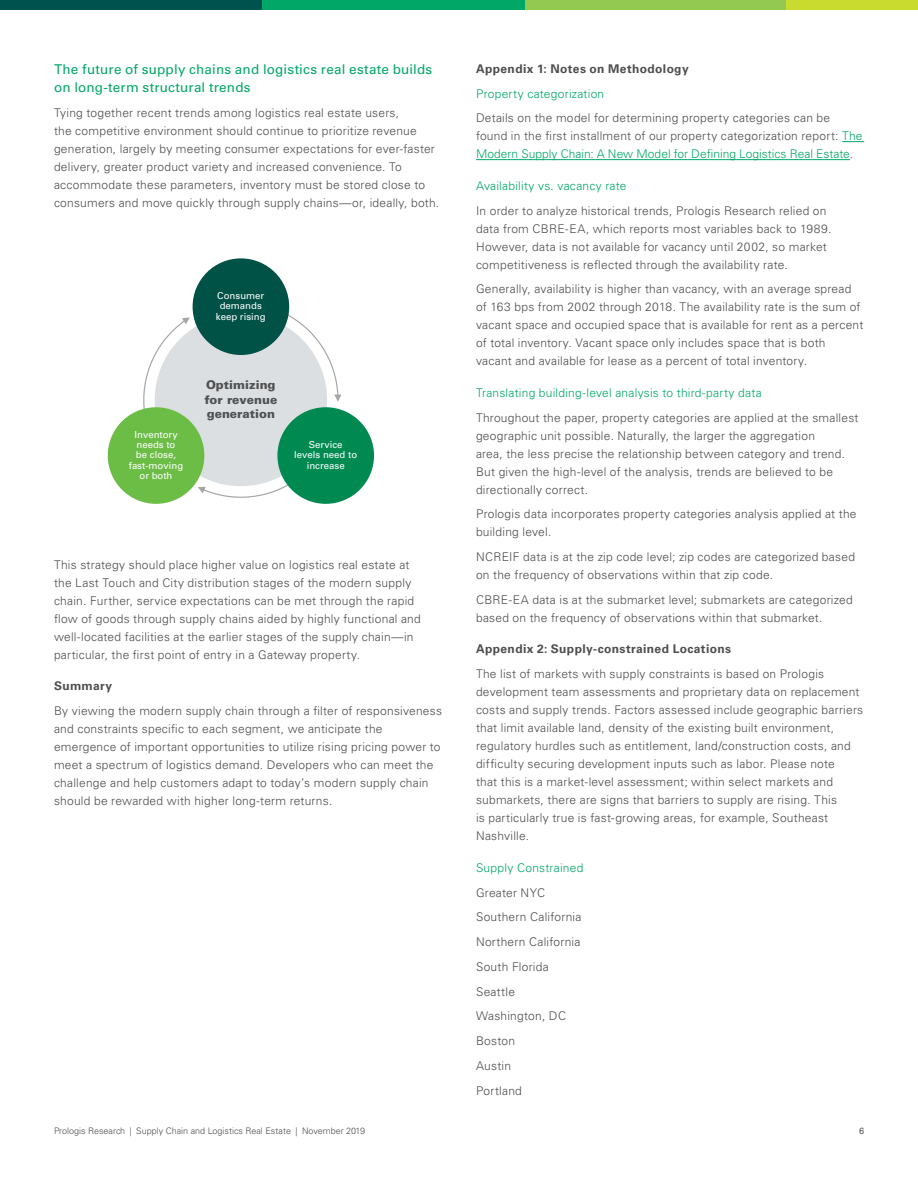
<style>
.page{position:relative;width:918px;height:1188px;background:#fff}
.page>*{position:absolute;margin:0;border:0;box-sizing:border-box;transform-origin:0 0}
.t1{font:13.5px/18px "Univers LT Std";letter-spacing:.015em;color:#00a766}
.t2{font:300 12px/18px "Univers LT Std";letter-spacing:.02em;color:#4c4d4d}
.t3{font:300 12px "Univers LT Std";letter-spacing:.02em;color:#00a766}
.t4{font:700 12px "Univers LT Std";letter-spacing:.03em;color:#4c4d4d}
.t5{font:900 11.85px/14.4px "Univers LT Std";color:#4f5052}
.t6{font:9.6px/10.4px "Univers LT Std";color:#fff;text-align:center}
.t7{font:300 9px "Univers LT Std";color:#4c4d4d}
.t8{font:9px "Univers LT Std";color:#4c4d4d}
.s1{color:#00a766}
</style>
<div class="page">
<div style="left:0;top:0;width:262px;height:10px;background:#00524e"></div>
<div style="left:525px;top:0;width:262px;height:10px;background:#93c950"></div>
<div style="left:262px;top:0;width:263px;height:10px;background:#00a766"></div>
<div style="left:787px;top:0;width:131px;height:10px;background:#cadb2f"></div>
<svg style="left:842px;top:141px;width:22px;height:1px"></svg>
<hr style="left:476px;top:159px;width:374px;height:1px;background:#00a766">
<svg style="left:285px;top:313px;width:56px;height:89px"></svg>
<svg style="left:137px;top:317px;width:53px;height:94px"></svg>
<svg style="left:198px;top:477px;width:99px;height:21px"></svg>
<div style="left:155px;top:314px;width:172px;height:172px;background:#dbdfe1;border-radius:50%"></div>
<div style="left:277px;top:407px;width:97px;height:97px;background:#008a52;border-radius:50%"></div>
<div style="left:108px;top:407px;width:96px;height:97px;background:#6cbd45;border-radius:50%"></div>
<div style="left:193px;top:258px;width:96px;height:97px;background:#005246;border-radius:50%"></div>
<p class="t1" style="left:54px;top:60px;width:380px">The future of supply chains and logistics real estate builds on long-term structural trends</p>
<p class="t2" style="left:54px;top:104px;width:387px">Tying together recent trends among logistics real estate users,<br>the competitive environment should continue to prioritize revenue generation, largely by meeting consumer expectations for ever-faster delivery, greater product variety and increased convenience. To accommodate these parameters, inventory must be stored close to consumers and move quickly through supply chains—or, ideally, both.</p>
<p class="t6" style="left:216px;top:291px;width:51px">Consumer demands keep rising</p>
<p class="t6" style="left:129px;top:429px;width:56px">Inventory needs to<br>be close, fast-moving or both</p>
<p class="t5" style="left:204px;top:378px;width:75px">Optimizing for revenue generation</p>
<p class="t6" style="left:294px;top:439px;width:65px">Service<br>levels need to increase</p>
<p class="t2" style="left:54px;top:555px;width:368px">This strategy should place higher value on logistics real estate at the Last Touch and City distribution stages of the modern supply chain. Further, service expectations can be met through the rapid flow of goods through supply chains aided by highly functional and well-located facilities at the earlier stages of the supply chain—in particular, the first point of entry in a Gateway property.</p>
<p class="t4" style="left:54px;top:679px;width:60px">Summary</p>
<p class="t2" style="left:54px;top:702px;width:390px">By viewing the modern supply chain through a filter of responsiveness and constraints specific to each segment, we anticipate the emergence of important opportunities to utilize rising pricing power to meet a spectrum of logistics demand. Developers who can meet the challenge and help customers adapt to today’s modern supply chain should be rewarded with higher long-term returns.</p>
<p class="t4" style="left:476px;top:62px;width:214px">Appendix 1: Notes on Methodology</p>
<p class="t3" style="left:476px;top:86px;width:130px">Property categorization</p>
<p class="t2" style="left:476px;top:109px;width:388px">Details on the model for determining property categories can be found in the first installment of our property categorization report: <span class="s1">The<br>Modern Supply Chain: A New Model for Defining Logistics Real Estate</span>.</p>
<p class="t3" style="left:476px;top:178px;width:152px">Availability vs. vacancy rate</p>
<p class="t2" style="left:476px;top:201px;width:357px">In order to analyze historical trends, Prologis Research relied on data from CBRE-EA, which reports most variables back to 1989.<br>However, data is not available for vacancy until 2002, so market competitiveness is reflected through the availability rate.</p>
<p class="t2" style="left:476px;top:280px;width:389px">Generally, availability is higher than vacancy, with an average spread of 163 bps from 2002 through 2018. The availability rate is the sum of vacant space and occupied space that is available for rent as a percent of total inventory. Vacant space only includes space that is both vacant and available for lease as a percent of total inventory.</p>
<p class="t3" style="left:476px;top:385px;width:287px">Translating building-level analysis to third-party data</p>
<p class="t2" style="left:476px;top:408px;width:384px">Throughout the paper, property categories are applied at the smallest geographic unit possible. Naturally, the larger the aggregation<br>area, the less precise the relationship between category and trend.<br>But given the high-level of the analysis, trends are believed to be directionally correct.</p>
<p class="t2" style="left:476px;top:505px;width:382px">Prologis data incorporates property categories analysis applied at the building level.</p>
<p class="t2" style="left:476px;top:548px;width:381px">NCREIF data is at the zip code level; zip codes are categorized based on the frequency of observations within that zip code.</p>
<p class="t2" style="left:476px;top:591px;width:378px">CBRE-EA data is at the submarket level; submarkets are categorized based on the frequency of observations within that submarket.</p>
<p class="t4" style="left:476px;top:642px;width:257px">Appendix 2: Supply-constrained Locations</p>
<p class="t2" style="left:476px;top:665px;width:389px">The list of markets with supply constraints is based on Prologis development team assessments and proprietary data on replacement costs and supply trends. Factors assessed include geographic barriers that limit available land, density of the existing built environment, regulatory hurdles such as entitlement, land/construction costs, and difficulty securing development inputs such as labor. Please note<br>that this is a market-level assessment; within select markets and submarkets, there are signs that barriers to supply are rising. This<br>is particularly true is fast-growing areas, for example, Southeast Nashville.</p>
<p class="t3" style="left:476px;top:860px;width:109px">Supply Constrained</p>
<p class="t2" style="left:476px;top:880px;width:107px;line-height:24.8px">Greater NYC<br>Southern California<br>Northern California<br>South Florida<br>Seattle<br>Washington, DC<br>Boston<br>Austin<br>Portland</p>
<p class="t7" style="left:54px;top:1125px;width:313px">Prologis Research | Supply Chain and Logistics Real Estate | November 2019</p>
<p class="t8" style="left:859px;top:1125px;width:7px">6</p>
</div>
